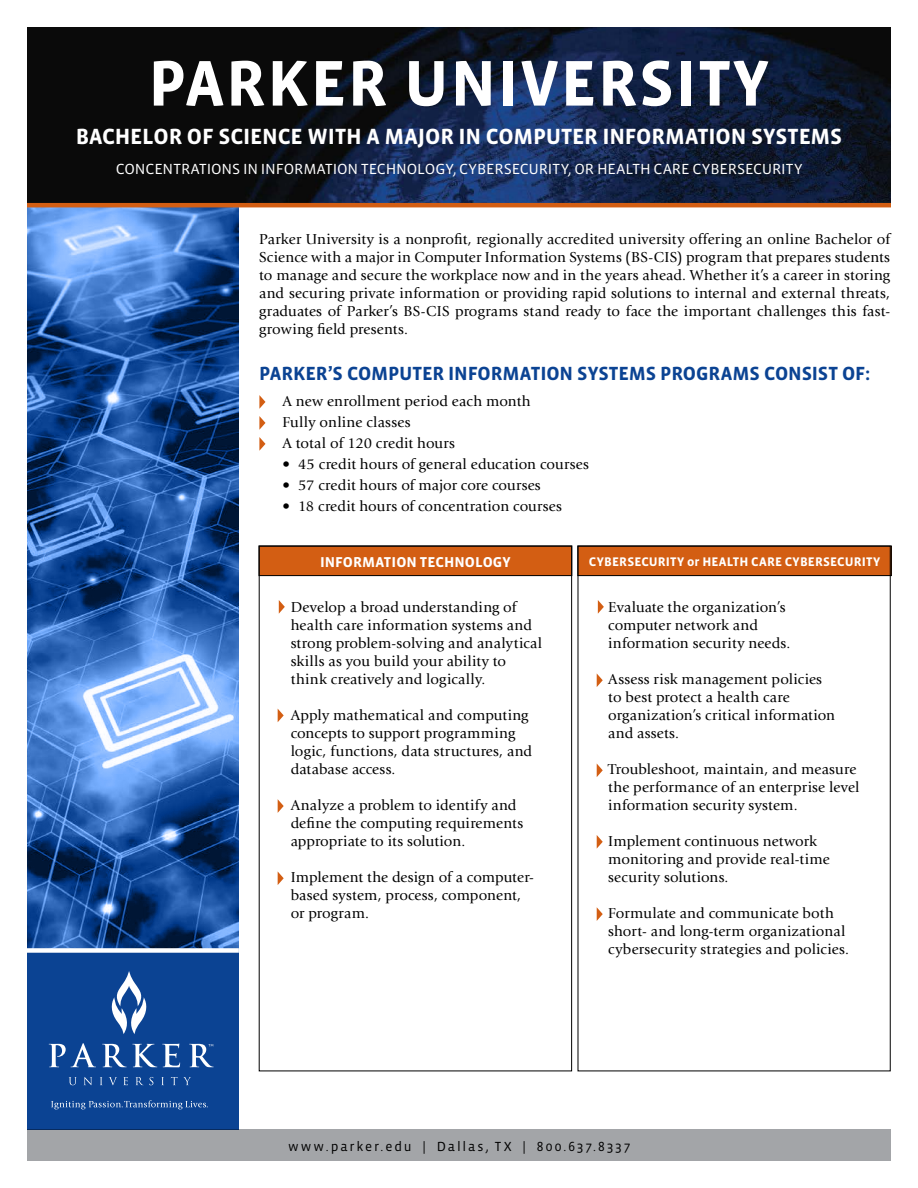
<style>
.page{position:relative;width:918px;height:1188px;background:#fff}
.page>*{position:absolute;margin:0;border:0;box-sizing:border-box;transform-origin:0 0}
.t1{font:700 66px "Vista Sans OT";letter-spacing:.02em;color:#fff}
.t2{font:700 22.5px "Vista Sans OT";letter-spacing:-.01em;color:#fff}
.t3{font:700 19.5px "Vista Sans OT";letter-spacing:-.01em;color:#0b4393}
.t4{font:15px/18px "Giovanni Std";letter-spacing:.01em;color:#000}
.t5{font:15px "Vista Sans OT";letter-spacing:-.005em;color:#fff;scale:1.04 1}
.t6{font:700 14.7px "Vista Sans OT";letter-spacing:.005em;color:#fff}
.t7{font:13.5px "Vista Sans OT";letter-spacing:.14em;color:#000}
.t8{font:700 12.75px "Vista Sans OT";letter-spacing:.01em;color:#fff}
</style>
<div class="page">
<img style="left:27px;top:27px;width:864px;height:176px">
<div style="left:27px;top:205px;width:211px;height:925px;background:#0b4393"></div>
<svg style="left:111px;top:971px;width:36px;height:63px"></svg>
<svg style="left:69px;top:1077px;width:8px;height:8px"></svg>
<svg style="left:84px;top:1077px;width:8px;height:8px"></svg>
<svg style="left:100px;top:1077px;width:3px;height:8px"></svg>
<svg style="left:109px;top:1077px;width:8px;height:8px"></svg>
<svg style="left:123px;top:1077px;width:5px;height:8px"></svg>
<svg style="left:136px;top:1077px;width:17px;height:8px"></svg>
<svg style="left:161px;top:1077px;width:3px;height:8px"></svg>
<svg style="left:171px;top:1077px;width:20px;height:8px"></svg>
<svg style="left:49px;top:1043px;width:47px;height:24px"></svg>
<svg style="left:102px;top:1044px;width:78px;height:23px"></svg>
<svg style="left:189px;top:1044px;width:25px;height:23px"></svg>
<svg style="left:51px;top:1100px;width:157px;height:9px"></svg>
<svg style="left:279px;top:600px;width:6px;height:14px"></svg>
<svg style="left:598px;top:600px;width:6px;height:14px"></svg>
<svg style="left:278px;top:709px;width:6px;height:13px"></svg>
<svg style="left:597px;top:674px;width:6px;height:13px"></svg>
<svg style="left:597px;top:764px;width:6px;height:13px"></svg>
<svg style="left:278px;top:799px;width:6px;height:14px"></svg>
<svg style="left:597px;top:835px;width:6px;height:13px"></svg>
<svg style="left:278px;top:872px;width:6px;height:13px"></svg>
<svg style="left:597px;top:907px;width:6px;height:14px"></svg>
<svg style="left:27px;top:207px;width:211px;height:741px"></svg>
<svg style="left:259px;top:395px;width:7px;height:14px"></svg>
<svg style="left:259px;top:416px;width:7px;height:14px"></svg>
<svg style="left:259px;top:437px;width:7px;height:14px"></svg>
<div style="left:27px;top:1130px;width:864px;height:31px;background:#a3a5a8"></div>
<div style="left:259px;top:546px;width:313px;height:30px;background:#d35e13"></div>
<div style="left:259px;top:546px;width:313px;height:30px;border:1px solid #000"></div>
<div style="left:578px;top:546px;width:313px;height:30px;background:#d35e13"></div>
<div style="left:578px;top:546px;width:314px;height:30px;border:1px solid #000"></div>
<div style="left:259px;top:546px;width:313px;height:525px;border:1px solid #000"></div>
<hr style="left:27px;top:203px;width:864px;height:4px;background:#d35e13">
<div style="left:27px;top:948px;width:212px;height:5px;background:#fff"></div>
<h1 class="t1" style="left:148px;top:49px;width:622px">PARKER UNIVERSITY</h1>
<h2 class="t2" style="left:76px;top:125px;width:768px">BACHELOR OF SCIENCE WITH A MAJOR IN COMPUTER INFORMATION SYSTEMS</h2>
<p class="t5" style="left:116px;top:161px;width:662px">CONCENTRATIONS IN INFORMATION TECHNOLOGY, CYBERSECURITY, OR HEALTH CARE CYBERSECURITY</p>
<p class="t4" style="left:259px;top:230px;width:632px;text-align:justify">Parker University is a nonprofit, regionally accredited university offering an online Bachelor of Science with a major in Computer Information Systems (BS-CIS) program that prepares students to manage and secure the workplace now and in the years ahead. Whether it’s a career in storing and securing private information or providing rapid solutions to internal and external threats, graduates of Parker’s BS-CIS programs stand ready to face the important challenges this fast&shy;growing field presents.</p>
<h3 class="t3" style="left:259px;top:363px;width:613px">PARKER’S COMPUTER INFORMATION SYSTEMS PROGRAMS CONSIST OF:</h3>
<p class="t4" style="left:283px;top:391px;width:250px;line-height:21px">A new enrollment period each month<br>Fully online classes<br>A total of 120 credit hours</p>
<p class="t4" style="left:283px;top:456px;width:308px">• 45 credit hours of general education courses</p>
<p class="t4" style="left:283px;top:477px;width:260px">• 57 credit hours of major core courses</p>
<p class="t4" style="left:283px;top:498px;width:281px">• 18 credit hours of concentration courses</p>
<p class="t6" style="left:320px;top:555px;width:192px">INFORMATION TECHNOLOGY</p>
<p class="t8" style="left:589px;top:555px;width:293px">CYBERSECURITY or HEALTH CARE CYBERSECURITY</p>
<p class="t4" style="left:291px;top:599px;width:253px">Develop a broad understanding of health care information systems and strong problem-solving and analytical skills as you build your ability to think creatively and logically.</p>
<p class="t4" style="left:291px;top:707px;width:243px">Apply mathematical and computing concepts to support programming logic, functions, data structures, and database access.</p>
<p class="t4" style="left:291px;top:797px;width:234px">Analyze a problem to identify and define the computing requirements appropriate to its solution.</p>
<p class="t4" style="left:291px;top:869px;width:245px">Implement the design of a computer&shy;based system, process, component, or program.</p>
<p class="t4" style="left:608px;top:599px;width:184px">Evaluate the organization’s computer network and information security needs.</p>
<p class="t4" style="left:608px;top:671px;width:228px">Assess risk management policies to best protect a health care organization’s critical information and assets.</p>
<p class="t4" style="left:608px;top:761px;width:253px">Troubleshoot, maintain, and measure the performance of an enterprise level information security system.</p>
<p class="t4" style="left:608px;top:833px;width:223px">Implement continuous network monitoring and provide real-time security solutions.</p>
<p class="t4" style="left:608px;top:905px;width:242px">Formulate and communicate both short- and long-term organizational cybersecurity strategies and policies.</p>
<p class="t7" style="left:288px;top:1139px;width:344px">www.parker.edu | Dallas, TX | 800.637.8337</p>
</div>
